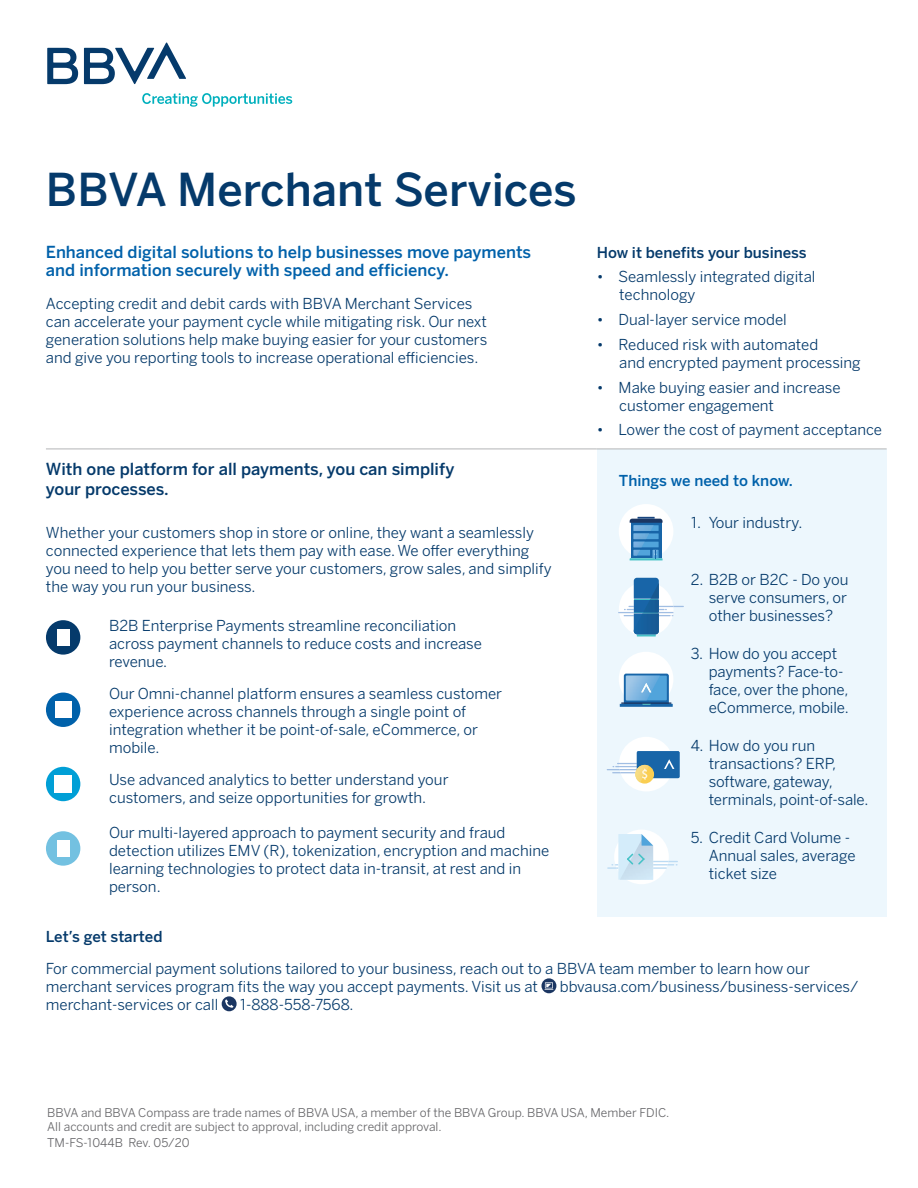
<style>
.page{position:relative;width:918px;height:1188px;background:#fff}
.page>*{position:absolute;margin:0;border:0;box-sizing:border-box;transform-origin:0 0}
.t1{font:500 45px "Benton Sans BBVA";color:#053a6b}
.t2{font:500 16.5px/18px "Benton Sans BBVA";color:#0061aa}
.t3{font:500 16.5px/19.8px "Benton Sans BBVA";color:#053a6b}
.t4{font:15px/18px "Benton Sans BBVA";color:#053a6b}
.t5{font:500 15px "Benton Sans BBVA";color:#053a6b}
.t6{font:500 15px "Benton Sans BBVA";color:#0061aa}
.t7{font:12px/14.4px "Benton Sans BBVA";color:#656568}
</style>
<div class="page">
<svg style="left:47px;top:48px;width:31px;height:36px"></svg>
<svg style="left:84px;top:42px;width:102px;height:42px"></svg>
<svg style="left:142px;top:93px;width:150px;height:14px"></svg>
<div style="left:597px;top:449px;width:290px;height:468px;background:#edf7fd"></div>
<hr style="left:597px;top:449px;width:290px;height:1px;background:#b3b5b6">
<hr style="left:46px;top:449px;width:63px;height:1px;background:#b3b5b6">
<hr style="left:109px;top:449px;width:488px;height:1px;background:#b3b5b6">
<div style="left:46px;top:620px;width:34px;height:35px;background:#053a6b;border-radius:50%"></div>
<svg style="left:57px;top:629px;width:12px;height:17px"></svg>
<div style="left:46px;top:693px;width:34px;height:34px;background:#0061aa;border-radius:50%"></div>
<img style="left:55px;top:702px;width:16px;height:16px">
<div style="left:46px;top:767px;width:34px;height:34px;background:#009fd6;border-radius:50%"></div>
<img style="left:54px;top:775px;width:18px;height:18px">
<div style="left:46px;top:831px;width:34px;height:35px;background:#73c1e1;border-radius:50%"></div>
<svg style="left:57px;top:840px;width:12px;height:17px"></svg>
<svg style="left:541px;top:978px;width:15px;height:15px"></svg>
<svg style="left:222px;top:996px;width:15px;height:15px"></svg>
<div style="left:619px;top:652px;width:54px;height:54px;background:#fff;border-radius:50%"></div>
<hr style="left:620px;top:704px;width:53px;height:3px;background:#1865a8">
<svg style="left:621px;top:674px;width:50px;height:31px"></svg>
<div style="left:619px;top:582px;width:55px;height:55px;background:#fff;border-radius:50%"></div>
<div style="left:634px;top:599px;width:25px;height:14px;background:#1865a8"></div>
<svg style="left:634px;top:578px;width:25px;height:22px"></svg>
<svg style="left:618px;top:606px;width:66px;height:31px"></svg>
<img style="left:643px;top:599px;width:16px;height:14px">
<img style="left:650px;top:583px;width:9px;height:16px">
<div style="left:619px;top:737px;width:55px;height:54px;background:#fff;border-radius:50%"></div>
<svg style="left:607px;top:751px;width:73px;height:32px"></svg>
<div style="left:619px;top:504px;width:54px;height:55px;background:#fff;border-radius:50%"></div>
<svg style="left:631px;top:523px;width:30px;height:19px"></svg>
<svg style="left:630px;top:517px;width:33px;height:6px"></svg>
<div style="left:634px;top:525px;width:25px;height:6px;background:#51a4db"></div>
<img style="left:634px;top:525px;width:19px;height:6px">
<div style="left:634px;top:533px;width:25px;height:6px;background:#51a4db"></div>
<img style="left:634px;top:533px;width:15px;height:6px">
<svg style="left:630px;top:542px;width:33px;height:18px"></svg>
<div style="left:614px;top:830px;width:55px;height:54px;background:#fff;border-radius:50%"></div>
<svg style="left:607px;top:834px;width:71px;height:46px"></svg>
<h1 class="t1" style="left:46px;top:162px;width:532px">BBVA Merchant Services</h1>
<p class="t2" style="left:46px;top:243px;width:487px">Enhanced digital solutions to help businesses move payments and information securely with speed and efficiency.</p>
<p class="t5" style="left:597px;top:243px;width:212px">How it benefits your business</p>
<p class="t4" style="left:619px;top:268px;width:198px;text-indent:-22px">• Seamlessly integrated digital technology</p>
<p class="t4" style="left:597px;top:311px;width:192px">• Dual-layer service model</p>
<p class="t4" style="left:619px;top:335px;width:243px;text-indent:-22px">• Reduced risk with automated<br>and encrypted payment processing</p>
<p class="t4" style="left:619px;top:378px;width:223px;text-indent:-22px">• Make buying easier and increase customer engagement</p>
<p class="t4" style="left:597px;top:421px;width:287px">• Lower the cost of payment acceptance</p>
<p class="t4" style="left:46px;top:295px;width:443px">Accepting credit and debit cards with BBVA Merchant Services can accelerate your payment cycle while mitigating risk. Our next generation solutions help make buying easier for your customers and give you reporting tools to increase operational efficiencies.</p>
<p class="t3" style="left:46px;top:460px;width:410px">With one platform for all payments, you can simplify your processes.</p>
<p class="t4" style="left:46px;top:523px;width:507px">Whether your customers shop in store or online, they want a seamlessly connected experience that lets them pay with ease. We offer everything you need to help you better serve your customers, grow sales, and simplify the way you run your business.</p>
<p class="t4" style="left:109px;top:617px;width:374px">B2B Enterprise Payments streamline reconciliation across payment channels to reduce costs and increase revenue.</p>
<p class="t4" style="left:109px;top:685px;width:395px">Our Omni-channel platform ensures a seamless customer experience across channels through a single point of integration whether it be point-of-sale, eCommerce, or mobile.</p>
<p class="t4" style="left:109px;top:771px;width:341px">Use advanced analytics to better understand your customers, and seize opportunities for growth.</p>
<p class="t4" style="left:109px;top:824px;width:442px">Our multi-layered approach to payment security and fraud detection utilizes EMV (R), tokenization, encryption and machine learning technologies to protect data in-transit, at rest and in person.</p>
<p class="t5" style="left:46px;top:928px;width:118px">Let’s get started</p>
<p class="t4" style="left:46px;top:959px;width:765px">For commercial payment solutions tailored to your business, reach out to a BBVA team member to learn how our merchant services program fits the way you accept payments. Visit us at</p>
<p class="t6" style="left:619px;top:472px;width:176px">Things we need to know.</p>
<p class="t4" style="left:691px;top:514px;width:113px">1. Your industry.</p>
<p class="t4" style="left:709px;top:570px;width:141px;text-align:justify;text-indent:-18px">2. B2B or B2C - Do you serve consumers, or other businesses?</p>
<p class="t4" style="left:709px;top:645px;width:141px;text-indent:-18px">3. How do you accept payments? Face-to&shy;face, over the phone, eCommerce, mobile.</p>
<p class="t4" style="left:709px;top:737px;width:161px;text-indent:-18px">4. How do you run transactions? ERP, software, gateway, terminals, point-of-sale.</p>
<p class="t4" style="left:709px;top:829px;width:148px;text-indent:-18px">5. Credit Card Volume -<br>Annual sales, average ticket size</p>
<p class="t4" style="left:560px;top:977px;width:300px">bbvausa.com/business/business-services/</p>
<p class="t4" style="left:46px;top:995px;width:174px">merchant-services or call</p>
<p class="t4" style="left:240px;top:995px;width:115px">1-888-558-7568.</p>
<p class="t7" style="left:47px;top:1105px;width:624px">BBVA and BBVA Compass are trade names of BBVA USA, a member of the BBVA Group. BBVA USA, Member FDIC.<br>All accounts and credit are subject to approval, including credit approval.</p>
<p class="t7" style="left:47px;top:1136px;width:144px">TM-FS-1044B Rev. 05/20</p>
</div>
